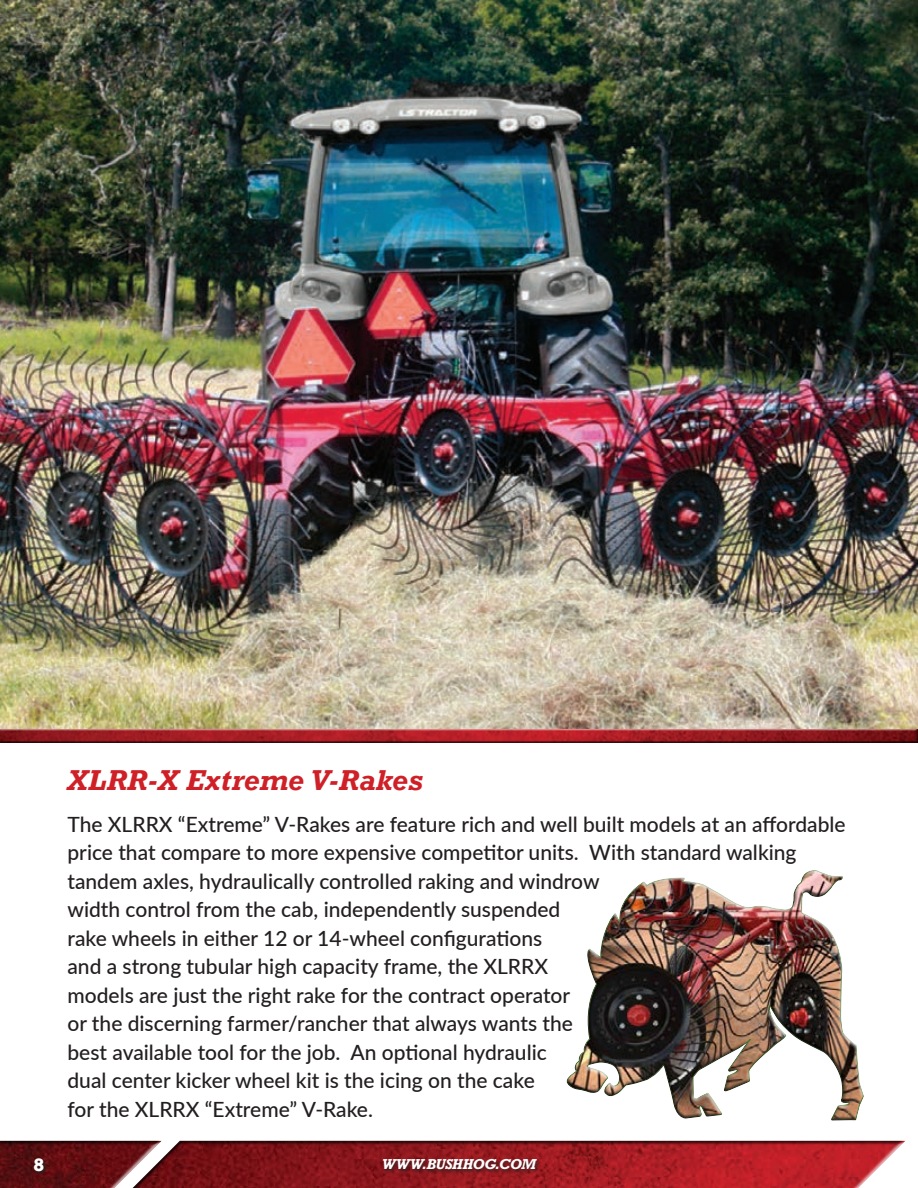
<style>
.page{position:relative;width:918px;height:1188px;background:#fff}
.page>*{position:absolute;margin:0;border:0;box-sizing:border-box;transform-origin:0 0}
.t1{font:italic 700 27px "Rockwell";letter-spacing:.01em;color:#cf2027}
.t2{font:500 21px/28.5px "Lato";color:#231f20}
.t3{font:18px "Chunk Five";color:#fff}
.t4{font:italic 700 13.5px "Rockwell";letter-spacing:-.025em;color:#fff}
</style>
<div class="page">
<img style="left:0;top:0;width:918px;height:726px">
<div style="left:0;top:726px;width:918px;height:17px;background:#fff;opacity:.75"></div>
<div style="left:0;top:728px;width:918px;height:15px;background:#231f20;opacity:.75"></div>
<div style="left:566px;top:874px;width:299px;height:247px;background:#231f20;opacity:.75"></div>
<div style="left:0;top:1140px;width:918px;height:48px;background:#231f20;opacity:.75"></div>
<div style="left:34px;top:1159px;width:13px;height:16px;background:#231f20;opacity:.75"></div>
<div style="left:381px;top:1158px;width:161px;height:16px;background:#231f20;opacity:.75"></div>
<p class="t1" style="left:68px;top:763px;width:357px">XLRR-X Extreme V-Rakes</p>
<p class="t2" style="left:68px;top:809px;width:780px">The XLRRX “Extreme” V-Rakes are feature rich and well built models at an affordable price that compare to more expensive competitor units. With standard walking tandem axles, hydraulically controlled raking and windrow<br>width control from the cab, independently suspended<br>rake wheels in either 12 or 14-wheel configurations<br>and a strong tubular high capacity frame, the XLRRX<br>models are just the right rake for the contract operator<br>or the discerning farmer/rancher that always wants the<br>best available tool for the job. An optional hydraulic<br>dual center kicker wheel kit is the icing on the cake<br>for the XLRRX “Extreme” V-Rake.</p>
<p class="t3" style="left:34px;top:1156px;width:12px">8</p>
<p class="t4" style="left:382px;top:1156px;width:156px">WWW.BUSHHOG.COM</p>
</div>
